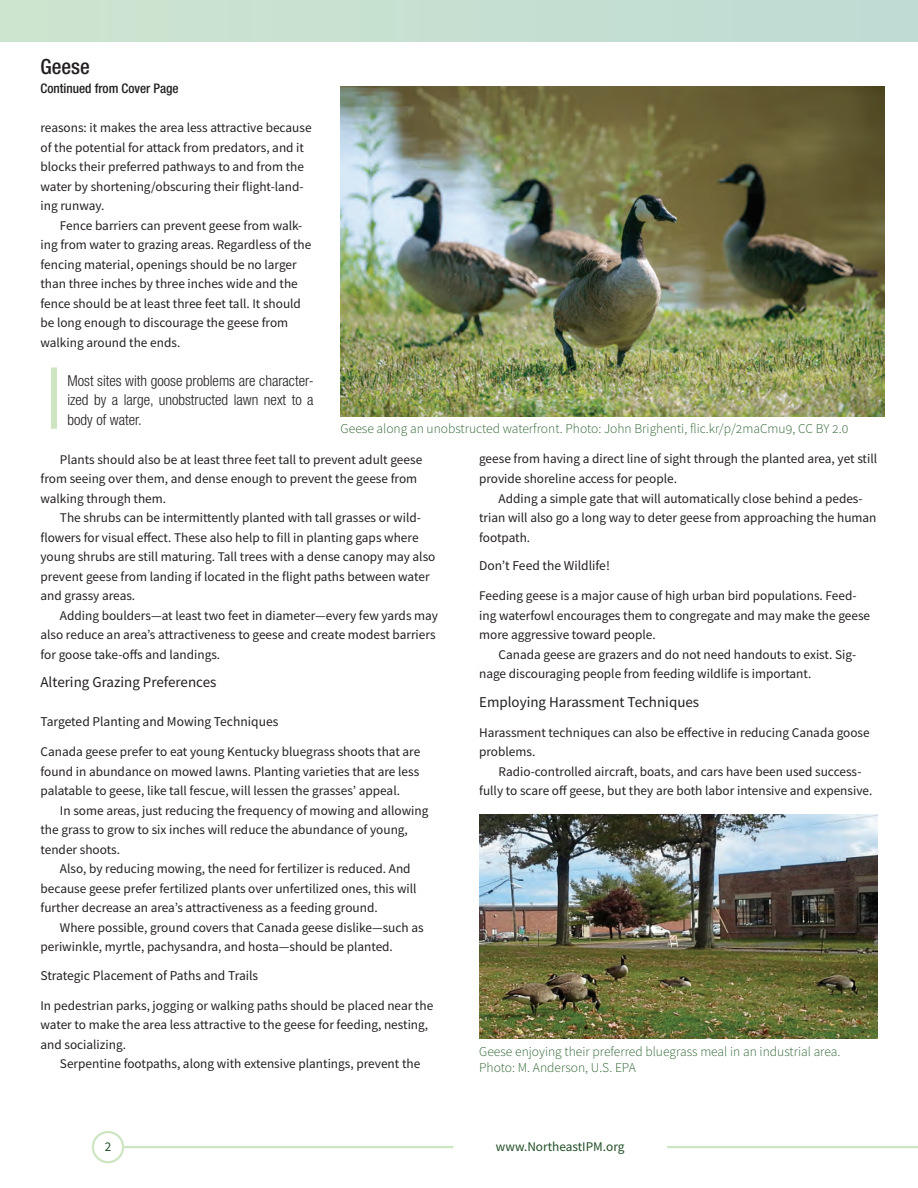
<style>
.page{position:relative;width:918px;height:1188px;background:#fff}
.page>*{position:absolute;margin:0;border:0;box-sizing:border-box;transform-origin:0 0}
.Jumpline_Head{font:500 condensed 21px "Helvetica Neue LT Std";color:#231f20}
.Pull_Quote{font:300 condensed 15px/19.5px "Helvetica Neue LT Std";color:#231f20;text-align:justify}
.H3__Subhead_-_Within{font:15px "Source Sans Pro";color:#231f20}
.t1{font:300 13.5px/16.2px "Source Sans Pro";color:#316734}
.H4__Subhead_-_Within{font:13.5px "Source Sans Pro";color:#231f20}
.P__Article_Text{font:13.35px/19.5px "Source Sans Pro";color:#231f20}
.P__Article_Text_-_No{font:13.35px/19.5px "Source Sans Pro";color:#231f20}
.t2{font:13.35px "Source Sans Pro";color:#214d25}
.Jumpline_Continued_T{font:500 condensed 13.2px "Helvetica Neue LT Std";color:#231f20}
</style>
<div class="page">
<hr style="left:667px;top:1146px;width:251px;height:2px;background:#cde5c1">
<div style="left:0;top:0;width:918px;height:42px;background:#c6dfd1"></div>
<hr style="left:124px;top:1146px;width:329px;height:2px;background:#cde5c1">
<div style="left:92px;top:1131px;width:32px;height:32px;border:2px solid #cde5c1;border-radius:50%"></div>
<div style="left:51px;top:367px;width:6px;height:62px;background:#cde5c1"></div>
<img style="left:479px;top:814px;width:399px;height:225px">
<img style="left:341px;top:87px;width:543px;height:329px">
<p class="Jumpline_Head" style="left:40px;top:54px;width:51px">Geese</p>
<p class="Jumpline_Continued_T" style="left:40px;top:80px;width:140px">Continued from Cover Page</p>
<p class="P__Article_Text" style="left:40px;top:118px;width:273px">reasons: it makes the area less attractive because of the potential for attack from predators, and it blocks their preferred pathways to and from the water by shortening/obscuring their flight-land&shy;ing runway.</p>
<p class="P__Article_Text" style="left:40px;top:215px;width:272px;text-indent:19px">Fence barriers can prevent geese from walk&shy;ing from water to grazing areas. Regardless of the fencing material, openings should be no larger than three inches by three inches wide and the fence should be at least three feet tall. It should be long enough to discourage the geese from walking around the ends.</p>
<p class="Pull_Quote" style="left:68px;top:370px;width:248px">Most sites with goose problems are character&shy;ized by a large, unobstructed lawn next to a body of water.</p>
<p class="P__Article_Text" style="left:41px;top:449px;width:383px;text-indent:19px">Plants should also be at least three feet tall to prevent adult geese from seeing over them, and dense enough to prevent the geese from walking through them.</p>
<p class="P__Article_Text" style="left:41px;top:508px;width:396px;text-indent:19px">The shrubs can be intermittently planted with tall grasses or wild&shy;flowers for visual effect. These also help to fill in planting gaps where young shrubs are still maturing. Tall trees with a dense canopy may also prevent geese from landing if located in the flight paths between water and grassy areas.</p>
<p class="P__Article_Text" style="left:41px;top:605px;width:399px;text-indent:19px">Adding boulders—at least two feet in diameter—every few yards may also reduce an area’s attractiveness to geese and create modest barriers for goose take-offs and landings.</p>
<p class="H3__Subhead_-_Within" style="left:40px;top:672px;width:178px">Altering Grazing Preferences</p>
<p class="H4__Subhead_-_Within" style="left:40px;top:713px;width:239px">Targeted Planting and Mowing Techniques</p>
<p class="P__Article_Text_-_No" style="left:40px;top:742px;width:381px;text-align:justify">Canada geese prefer to eat young Kentucky bluegrass shoots that are found in abundance on mowed lawns. Planting varieties that are less palatable to geese, like tall fescue, will lessen the grasses’ appeal.</p>
<p class="P__Article_Text" style="left:40px;top:800px;width:390px;text-indent:19px">In some areas, just reducing the frequency of mowing and allowing the grass to grow to six inches will reduce the abundance of young, tender shoots.</p>
<p class="P__Article_Text" style="left:40px;top:859px;width:378px;text-indent:19px">Also, by reducing mowing, the need for fertilizer is reduced. And because geese prefer fertilized plants over unfertilized ones, this will further decrease an area’s attractiveness as a feeding ground.</p>
<p class="P__Article_Text" style="left:40px;top:917px;width:385px;text-indent:19px">Where possible, ground covers that Canada geese dislike—such as periwinkle, myrtle, pachysandra, and hosta—should be planted.</p>
<p class="H4__Subhead_-_Within" style="left:40px;top:966px;width:219px">Strategic Placement of Paths and Trails</p>
<p class="P__Article_Text_-_No" style="left:40px;top:995px;width:394px">In pedestrian parks, jogging or walking paths should be placed near the water to make the area less attractive to the geese for feeding, nesting, and socializing.</p>
<p class="P__Article_Text" style="left:60px;top:1054px;width:362px">Serpentine footpaths, along with extensive plantings, prevent the</p>
<p class="t1" style="left:341px;top:421px;width:509px">Geese along an unobstructed waterfront. Photo: John Brighenti, flic.kr/p/2maCmu9, CC BY 2.0</p>
<p class="P__Article_Text" style="left:479px;top:449px;width:400px">geese from having a direct line of sight through the planted area, yet still provide shoreline access for people.</p>
<p class="P__Article_Text" style="left:479px;top:488px;width:399px;text-indent:19px">Adding a simple gate that will automatically close behind a pedes&shy;trian will also go a long way to deter geese from approaching the human footpath.</p>
<p class="H4__Subhead_-_Within" style="left:479px;top:557px;width:132px">Don’t Feed the Wildlife!</p>
<p class="P__Article_Text_-_No" style="left:479px;top:586px;width:393px">Feeding geese is a major cause of high urban bird populations. Feed&shy;ing waterfowl encourages them to congregate and may make the geese more aggressive toward people.</p>
<p class="P__Article_Text" style="left:479px;top:644px;width:379px;text-indent:19px">Canada geese are grazers and do not need handouts to exist. Sig&shy;nage discouraging people from feeding wildlife is important.</p>
<p class="H3__Subhead_-_Within" style="left:479px;top:692px;width:222px">Employing Harassment Techniques</p>
<p class="P__Article_Text_-_No" style="left:479px;top:722px;width:392px">Harassment techniques can also be effective in reducing Canada goose problems.</p>
<p class="P__Article_Text" style="left:479px;top:761px;width:395px;text-indent:19px">Radio-controlled aircraft, boats, and cars have been used success&shy;fully to scare off geese, but they are both labor intensive and expensive.</p>
<p class="t1" style="left:479px;top:1043px;width:363px">Geese enjoying their preferred bluegrass meal in an industrial area.<br>Photo: M. Anderson, U.S. EPA</p>
<p class="t2" style="left:105px;top:1138px;width:8px">2</p>
<p class="t2" style="left:496px;top:1138px;width:130px">www.NortheastIPM.org</p>
</div>
